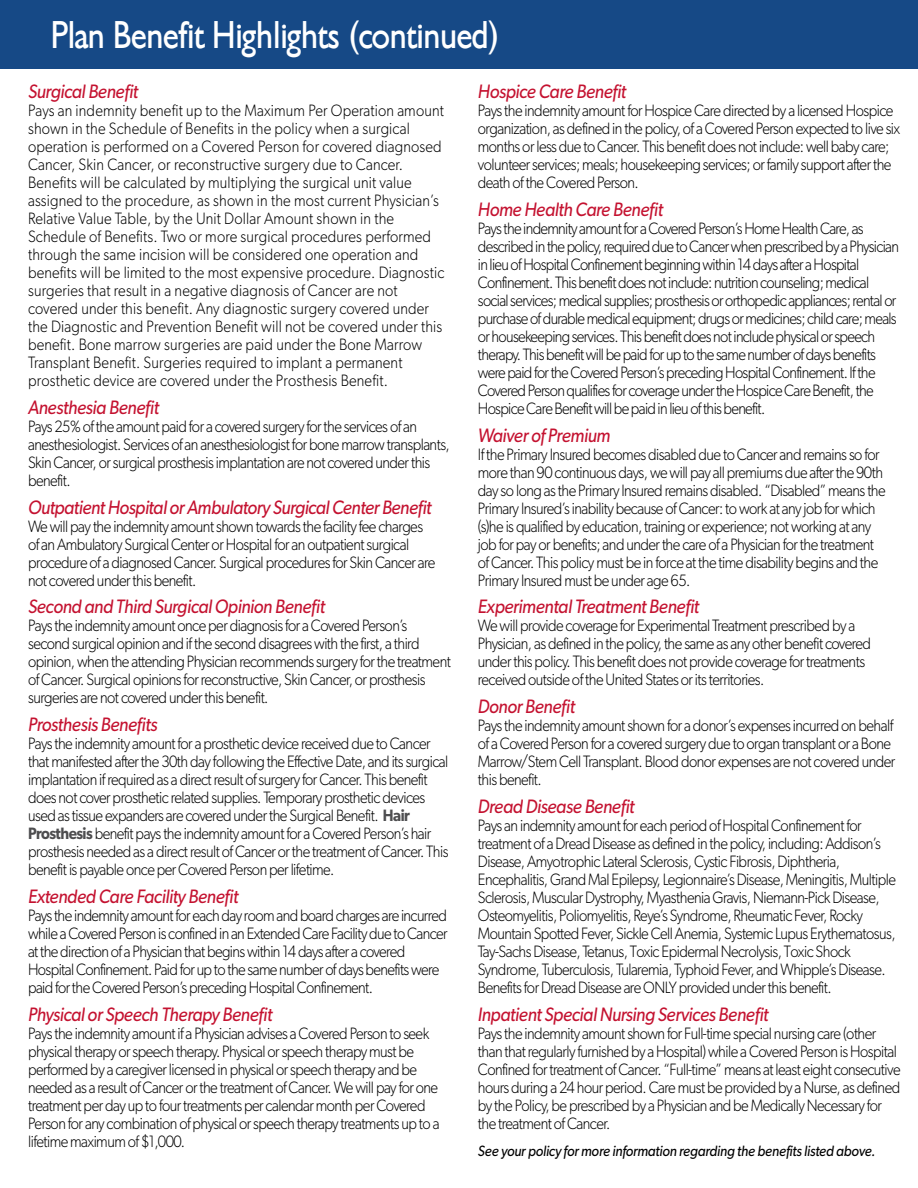
<style>
.page{position:relative;width:918px;height:1188px;background:#fff}
.page>*{position:absolute;margin:0;border:0;box-sizing:border-box;transform-origin:0 0}
.t1{font:37.5px "Gibson";letter-spacing:-.01em;color:#fff;scale:.9 1}
.t2{font:italic 19.5px "Gibson";letter-spacing:-.02em;color:#c41230;scale:.9 1}
.t3{font:300 16.5px/18px "Gibson";letter-spacing:-.035em;color:#000;scale:.9 1}
.t4{font:300 16.5px/18px "Gibson";letter-spacing:.01em;color:#000;scale:.9 1}
.t5{font:italic 15px "Gibson";letter-spacing:-.01em;color:#000;scale:.9 1}
.s1{font-weight:600;color:#4d4d4f}
</style>
<div class="page">
<div style="left:0;top:0;width:918px;height:69px;background:#164986"></div>
<h1 class="t1" style="left:52px;top:13px;width:500px">Plan Benefit Highlights (continued)</h1>
<p class="t2" style="left:28px;top:80px;width:124px">Surgical Benefit</p>
<p class="t4" style="left:28px;top:101px;width:464px">Pays an indemnity benefit up to the Maximum Per Operation amount shown in the Schedule of Benefits in the policy when a surgical operation is performed on a Covered Person for covered diagnosed Cancer, Skin Cancer, or reconstructive surgery due to Cancer.<br>Benefits will be calculated by multiplying the surgical unit value assigned to the procedure, as shown in the most current Physician’s Relative Value Table, by the Unit Dollar Amount shown in the Schedule of Benefits. Two or more surgical procedures performed through the same incision will be considered one operation and benefits will be limited to the most expensive procedure. Diagnostic surgeries that result in a negative diagnosis of Cancer are not covered under this benefit. Any diagnostic surgery covered under the Diagnostic and Prevention Benefit will not be covered under this benefit. Bone marrow surgeries are paid under the Bone Marrow Transplant Benefit. Surgeries required to implant a permanent prosthetic device are covered under the Prosthesis Benefit.</p>
<p class="t2" style="left:28px;top:395px;width:147px">Anesthesia Benefit</p>
<p class="t3" style="left:28px;top:417px;width:470px">Pays 25% of the amount paid for a covered surgery for the services of an anesthesiologist. Services of an anesthesiologist for bone marrow transplants, Skin Cancer, or surgical prosthesis implantation are not covered under this benefit.</p>
<p class="t2" style="left:28px;top:495px;width:450px">Outpatient Hospital or Ambulatory Surgical Center Benefit</p>
<p class="t3" style="left:28px;top:517px;width:454px">We will pay the indemnity amount shown towards the facility fee charges of an Ambulatory Surgical Center or Hospital for an outpatient surgical procedure of a diagnosed Cancer. Surgical procedures for Skin Cancer are not covered under this benefit.</p>
<p class="t2" style="left:28px;top:595px;width:332px">Second and Third Surgical Opinion Benefit</p>
<p class="t3" style="left:28px;top:616px;width:471px">Pays the indemnity amount once per diagnosis for a Covered Person’s second surgical opinion and if the second disagrees with the first, a third opinion, when the attending Physician recommends surgery for the treatment of Cancer. Surgical opinions for reconstructive, Skin Cancer, or prosthesis surgeries are not covered under this benefit.</p>
<p class="t2" style="left:28px;top:713px;width:145px">Prosthesis Benefits</p>
<p class="t3" style="left:28px;top:734px;width:469px">Pays the indemnity amount for a prosthetic device received due to Cancer that manifested after the 30th day following the Effective Date, and its surgical implantation if required as a direct result of surgery for Cancer. This benefit does not cover prosthetic related supplies. Temporary prosthetic devices used as tissue expanders are covered under the Surgical Benefit. <span class="s1">Hair Prosthesis</span> benefit pays the indemnity amount for a Covered Person’s hair prosthesis needed as a direct result of Cancer or the treatment of Cancer. This benefit is payable once per Covered Person per lifetime.</p>
<p class="t2" style="left:28px;top:884px;width:235px">Extended Care Facility Benefit</p>
<p class="t3" style="left:28px;top:906px;width:468px">Pays the indemnity amount for each day room and board charges are incurred while a Covered Person is confined in an Extended Care Facility due to Cancer at the direction of a Physician that begins within 14 days after a covered Hospital Confinement. Paid for up to the same number of days benefits were paid for the Covered Person’s preceding Hospital Confinement.</p>
<p class="t2" style="left:28px;top:1002px;width:273px">Physical or Speech Therapy Benefit</p>
<p class="t3" style="left:28px;top:1024px;width:459px">Pays the indemnity amount if a Physician advises a Covered Person to seek physical therapy or speech therapy. Physical or speech therapy must be performed by a caregiver licensed in physical or speech therapy and be needed as a result of Cancer or the treatment of Cancer. We will pay for one treatment per day up to four treatments per calendar month per Covered Person for any combination of physical or speech therapy treatments up to a lifetime maximum of $1,000.</p>
<p class="t2" style="left:478px;top:80px;width:166px">Hospice Care Benefit</p>
<p class="t3" style="left:478px;top:101px;width:471px">Pays the indemnity amount for Hospice Care directed by a licensed Hospice organization, as defined in the policy, of a Covered Person expected to live six months or less due to Cancer. This benefit does not include: well baby care; volunteer services; meals; housekeeping services; or family support after the death of the Covered Person.</p>
<p class="t2" style="left:478px;top:197px;width:207px">Home Health Care Benefit</p>
<p class="t3" style="left:478px;top:219px;width:469px">Pays the indemnity amount for a Covered Person’s Home Health Care, as described in the policy, required due to Cancer when prescribed by a Physician in lieu of Hospital Confinement beginning within 14 days after a Hospital Confinement. This benefit does not include: nutrition counseling; medical social services; medical supplies; prosthesis or orthopedic appliances; rental or purchase of durable medical equipment; drugs or medicines; child care; meals or housekeeping services. This benefit does not include physical or speech therapy. This benefit will be paid for up to the same number of days benefits were paid for the Covered Person’s preceding Hospital Confinement. If the Covered Person qualifies for coverage under the Hospice Care Benefit, the Hospice Care Benefit will be paid in lieu of this benefit.</p>
<p class="t2" style="left:478px;top:423px;width:149px">Waiver of Premium</p>
<p class="t3" style="left:478px;top:445px;width:455px">If the Primary Insured becomes disabled due to Cancer and remains so for more than 90 continuous days, we will pay all premiums due after the 90th day so long as the Primary Insured remains disabled. “Disabled” means the Primary Insured’s inability because of Cancer: to work at any job for which (s)he is qualified by education, training or experience; not working at any job for pay or benefits; and under the care of a Physician for the treatment of Cancer. This policy must be in force at the time disability begins and the Primary Insured must be under age 65.</p>
<p class="t2" style="left:478px;top:595px;width:247px">Experimental Treatment Benefit</p>
<p class="t3" style="left:478px;top:616px;width:439px">We will provide coverage for Experimental Treatment prescribed by a Physician, as defined in the policy, the same as any other benefit covered under this policy. This benefit does not provide coverage for treatments received outside of the United States or its territories.</p>
<p class="t2" style="left:478px;top:695px;width:110px">Donor Benefit</p>
<p class="t3" style="left:478px;top:716px;width:465px">Pays the indemnity amount shown for a donor’s expenses incurred on behalf of a Covered Person for a covered surgery due to organ transplant or a Bone Marrow/Stem Cell Transplant. Blood donor expenses are not covered under this benefit.</p>
<p class="t2" style="left:478px;top:794px;width:176px">Dread Disease Benefit</p>
<p class="t3" style="left:478px;top:816px;width:466px">Pays an indemnity amount for each period of Hospital Confinement for treatment of a Dread Disease as defined in the policy, including: Addison’s Disease, Amyotrophic Lateral Sclerosis, Cystic Fibrosis, Diphtheria, Encephalitis, Grand Mal Epilepsy, Legionnaire’s Disease, Meningitis, Multiple Sclerosis, Muscular Dystrophy, Myasthenia Gravis, Niemann-Pick Disease, Osteomyelitis, Poliomyelitis, Reye’s Syndrome, Rheumatic Fever, Rocky Mountain Spotted Fever, Sickle Cell Anemia, Systemic Lupus Erythematosus, Tay-Sachs Disease, Tetanus, Toxic Epidermal Necrolysis, Toxic Shock Syndrome, Tuberculosis, Tularemia, Typhoid Fever, and Whipple’s Disease.<br>Benefits for Dread Disease are ONLY provided under this benefit.</p>
<p class="t2" style="left:478px;top:1002px;width:324px">Inpatient Special Nursing Services Benefit</p>
<p class="t3" style="left:478px;top:1024px;width:471px">Pays the indemnity amount shown for Full-time special nursing care (other than that regularly furnished by a Hospital) while a Covered Person is Hospital Confined for treatment of Cancer. “Full-time” means at least eight consecutive hours during a 24 hour period. Care must be provided by a Nurse, as defined by the Policy, be prescribed by a Physician and be Medically Necessary for the treatment of Cancer.</p>
<p class="t5" style="left:478px;top:1142px;width:443px">See your policy for more information regarding the benefits listed above.</p>
</div>
